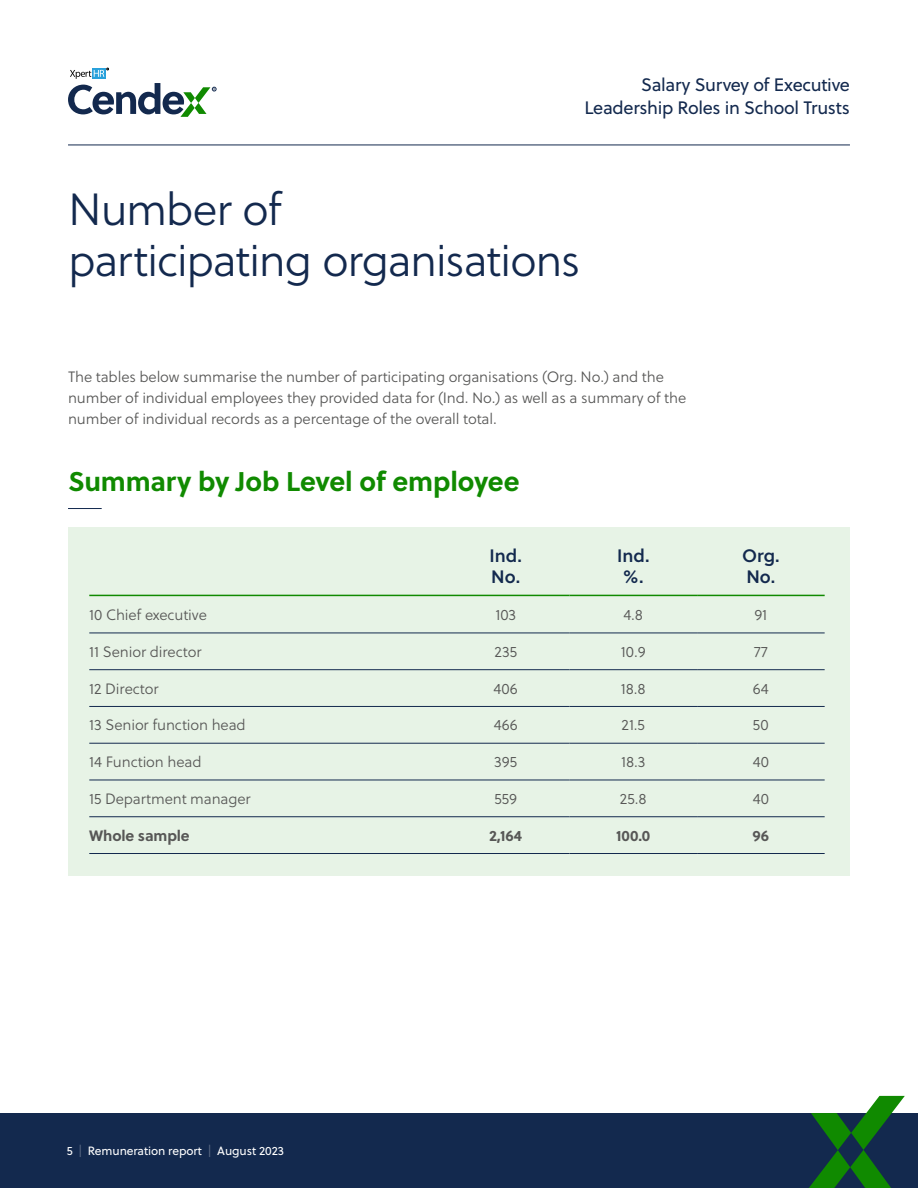
<style>
.page{position:relative;width:918px;height:1188px;background:#fff}
.page>*{position:absolute;margin:0;border:0;box-sizing:border-box;transform-origin:0 0}
.t1{font:45px/51px "Soleil Lt";letter-spacing:-.03em;color:#13294e}
.t2{font:700 27px "Soleil";letter-spacing:-.005em;color:#108a00}
.t3{font:18px/22.5px "Soleil";letter-spacing:-.02em;color:#13294e;text-align:right}
.t4{font:18px/21px "Soleil Sb";color:#13294e}
.t5{font:15px/21px "Soleil Lt";letter-spacing:-.01em;color:#575756}
.t6{font:700 15px "Soleil";letter-spacing:-.01em;color:#575756}
.t7{font:12px "Soleil";letter-spacing:-.01em;color:#fff}
.s1{color:#5a6983}
</style>
<div class="page">
<div style="left:0;top:1113px;width:918px;height:75px;background:#13294e"></div>
<hr style="left:68px;top:145px;width:782px;height:1px;background:#13294e">
<svg style="left:68px;top:68px;width:148px;height:49px"></svg>
<svg style="left:809px;top:1096px;width:96px;height:92px"></svg>
<hr style="left:68px;top:508px;width:34px;height:1px;background:#13294e">
<div style="left:68px;top:527px;width:782px;height:348px;background:#e7f3e6"></div>
<hr style="left:89px;top:595px;width:353px;height:1px;background:#108a00">
<hr style="left:442px;top:595px;width:128px;height:1px;background:#108a00">
<hr style="left:570px;top:595px;width:127px;height:1px;background:#108a00">
<hr style="left:697px;top:595px;width:128px;height:1px;background:#108a00">
<hr style="left:89px;top:633px;width:353px;height:1px;background:#13294e">
<hr style="left:442px;top:633px;width:128px;height:1px;background:#13294e">
<hr style="left:570px;top:633px;width:127px;height:1px;background:#13294e">
<hr style="left:697px;top:633px;width:128px;height:1px;background:#13294e">
<hr style="left:89px;top:669px;width:353px;height:1px;background:#13294e">
<hr style="left:442px;top:669px;width:128px;height:1px;background:#13294e">
<hr style="left:570px;top:669px;width:127px;height:1px;background:#13294e">
<hr style="left:697px;top:669px;width:128px;height:1px;background:#13294e">
<hr style="left:89px;top:706px;width:353px;height:1px;background:#13294e">
<hr style="left:442px;top:706px;width:128px;height:1px;background:#13294e">
<hr style="left:570px;top:706px;width:127px;height:1px;background:#13294e">
<hr style="left:697px;top:706px;width:128px;height:1px;background:#13294e">
<hr style="left:89px;top:743px;width:353px;height:1px;background:#13294e">
<hr style="left:442px;top:743px;width:128px;height:1px;background:#13294e">
<hr style="left:570px;top:743px;width:127px;height:1px;background:#13294e">
<hr style="left:697px;top:743px;width:128px;height:1px;background:#13294e">
<hr style="left:89px;top:780px;width:353px;height:1px;background:#13294e">
<hr style="left:442px;top:780px;width:128px;height:1px;background:#13294e">
<hr style="left:570px;top:780px;width:127px;height:1px;background:#13294e">
<hr style="left:697px;top:780px;width:128px;height:1px;background:#13294e">
<hr style="left:89px;top:816px;width:353px;height:1px;background:#13294e">
<hr style="left:442px;top:816px;width:128px;height:1px;background:#13294e">
<hr style="left:570px;top:816px;width:127px;height:1px;background:#13294e">
<hr style="left:697px;top:816px;width:128px;height:1px;background:#13294e">
<hr style="left:89px;top:853px;width:353px;height:1px;background:#13294e">
<hr style="left:442px;top:853px;width:128px;height:1px;background:#13294e">
<hr style="left:570px;top:853px;width:127px;height:1px;background:#13294e">
<hr style="left:697px;top:853px;width:128px;height:1px;background:#13294e">
<p class="t3" style="left:584px;top:73px;width:267px">Salary Survey of Executive<br>Leadership Roles in School Trusts</p>
<h1 class="t1" style="left:68px;top:183px;width:514px">Number of<br>participating organisations</h1>
<p class="t5" style="left:68px;top:366px;width:620px">The tables below summarise the number of participating organisations (Org. No.) and the number of individual employees they provided data for (Ind. No.) as well as a summary of the number of individual records as a percentage of the overall total.</p>
<h2 class="t2" style="left:68px;top:461px;width:453px">Summary by Job Level of employee</h2>
<p class="t4" style="left:490px;top:544px;width:34px">Ind.<br>No.</p>
<p class="t4" style="left:617px;top:544px;width:34px;text-align:center">Ind. %.</p>
<p class="t4" style="left:742px;top:544px;width:39px">Org.<br>No.</p>
<p class="t5" style="left:89px;top:604px;width:119px">10 Chief executive</p>
<p class="t5" style="left:495px;top:604px;width:22px">103</p>
<p class="t5" style="left:623px;top:604px;width:21px">4.8</p>
<p class="t5" style="left:754px;top:604px;width:14px">91</p>
<p class="t5" style="left:89px;top:641px;width:114px">11 Senior director</p>
<p class="t5" style="left:494px;top:641px;width:24px">235</p>
<p class="t5" style="left:621px;top:641px;width:26px">10.9</p>
<p class="t5" style="left:754px;top:641px;width:15px">77</p>
<p class="t5" style="left:89px;top:678px;width:71px">12 Director</p>
<p class="t5" style="left:494px;top:678px;width:26px">406</p>
<p class="t5" style="left:621px;top:678px;width:26px">18.8</p>
<p class="t5" style="left:753px;top:678px;width:17px">64</p>
<p class="t5" style="left:89px;top:715px;width:158px">13 Senior function head</p>
<p class="t5" style="left:494px;top:715px;width:25px">466</p>
<p class="t5" style="left:622px;top:715px;width:25px">21.5</p>
<p class="t5" style="left:753px;top:715px;width:17px">50</p>
<p class="t5" style="left:89px;top:751px;width:114px">14 Function head</p>
<p class="t5" style="left:494px;top:751px;width:24px">395</p>
<p class="t5" style="left:621px;top:751px;width:26px">18.3</p>
<p class="t5" style="left:753px;top:751px;width:18px">40</p>
<p class="t5" style="left:89px;top:788px;width:163px">15 Department manager</p>
<p class="t5" style="left:494px;top:788px;width:24px">559</p>
<p class="t5" style="left:620px;top:788px;width:28px">25.8</p>
<p class="t5" style="left:753px;top:788px;width:18px">40</p>
<p class="t6" style="left:89px;top:824px;width:102px">Whole sample</p>
<p class="t6" style="left:489px;top:824px;width:34px">2,164</p>
<p class="t6" style="left:616px;top:824px;width:36px">100.0</p>
<p class="t6" style="left:752px;top:824px;width:18px">96</p>
<p class="t7" style="left:67px;top:1142px;width:219px">5 <span class="s1">|</span> Remuneration report <span class="s1">|</span> August 2023</p>
</div>
